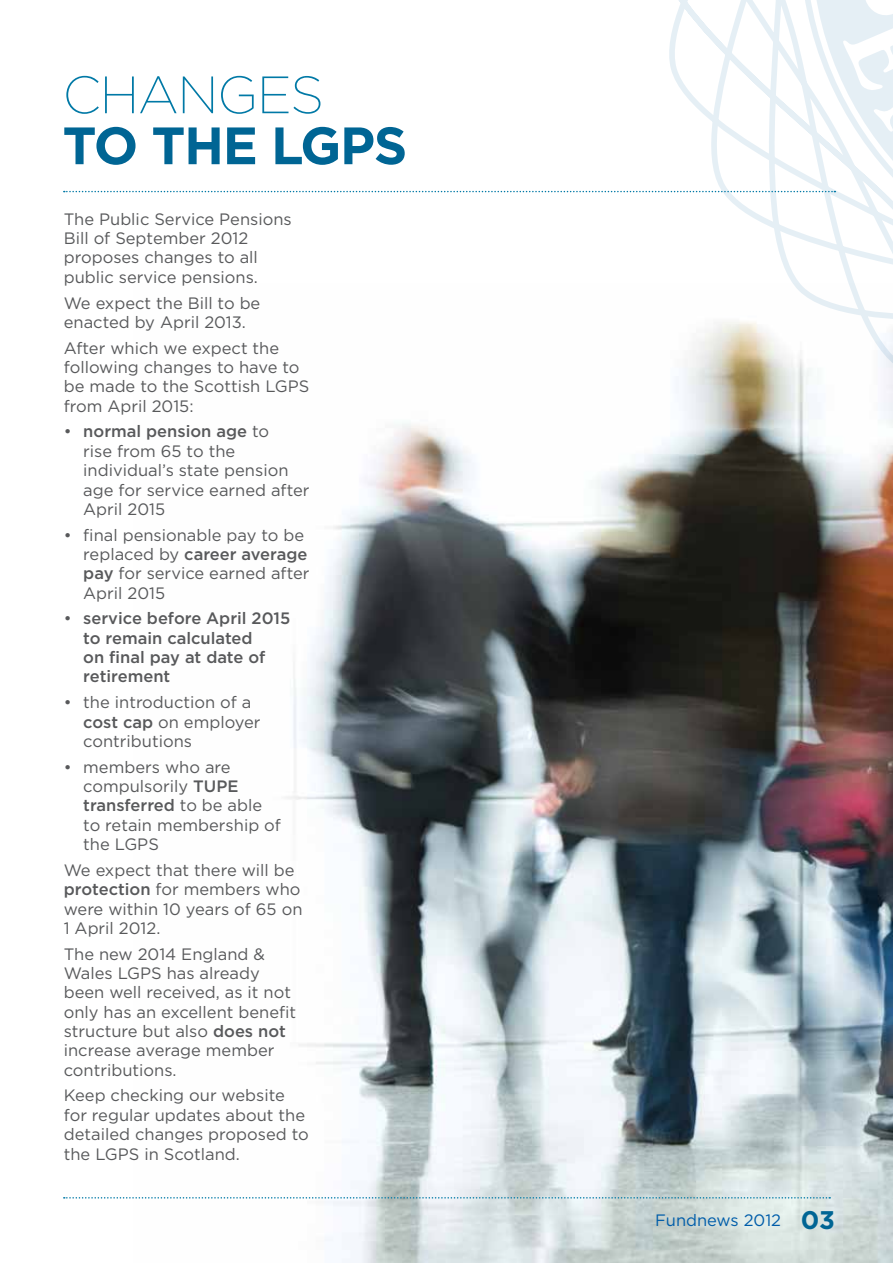
<style>
.page{position:relative;width:893px;height:1263px;background:#fff}
.page>*{position:absolute;margin:0;border:0;box-sizing:border-box;transform-origin:0 0}
.t1{font:700 52.5px "Gotham";letter-spacing:-.025em;color:#006594}
.t2{font:200 52.5px "Gotham";letter-spacing:-.025em;color:#0079a6}
.t3{font:700 25.5px "Gotham";color:#006594}
.t4{font:16.5px/19.4px "Gotham";color:#58595b}
.t5{font:500 16.5px/19.4px "Gotham";color:#58595b}
.t6{font:16.5px "Gotham";color:#005daa}
.s1{font-weight:500}
.s2{font-weight:400}
</style>
<div class="page">
<img style="left:133px;top:410px;width:760px;height:853px">
<svg style="left:676px;top:289px;width:217px;height:121px"></svg>
<svg style="left:64px;top:0;width:829px;height:289px"></svg>
<svg style="left:64px;top:1197px;width:766px;height:1px"></svg>
<h1 class="t2" style="left:63px;top:63px;width:263px">CHANGES</h1>
<h1 class="t1" style="left:63px;top:114px;width:346px">TO THE LGPS</h1>
<p class="t4" style="left:64px;top:209px;width:229px">The Public Service Pensions<br>Bill of September 2012 proposes changes to all public service pensions.</p>
<p class="t4" style="left:64px;top:293px;width:198px">We expect the B ill to be enacted by April 2013.</p>
<p class="t4" style="left:64px;top:338px;width:247px">After which we expect the following changes to have to be made to the Scottish LGPS from April 2015:</p>
<p class="t4" style="left:83px;top:422px;width:228px;text-indent:-20px">• <span class="s1">normal pension age</span> to<br>rise from 65 to the individual’s state pension age for service earned after<br>April 2015</p>
<p class="t4" style="left:83px;top:525px;width:228px;text-indent:-20px">• final pensionable pay to be replaced by <span class="s1">career average pay</span> for service earned after<br>April 2015</p>
<p class="t5" style="left:83px;top:609px;width:209px;text-indent:-20px"><span class="s2">•</span> service before April 2015 to remain calculated<br>on final pay at date of retirement</p>
<p class="t4" style="left:83px;top:692px;width:179px;text-indent:-20px">• the introduction of a <span class="s1">cost cap</span> on employer contributions</p>
<p class="t4" style="left:83px;top:757px;width:199px;text-indent:-20px">• members who are compulsorily <span class="s1">TUPE transferred</span> to be able to retain membership of the LGPS</p>
<p class="t4" style="left:64px;top:860px;width:240px">We expect that there will be <span class="s1">protection</span> for members who were within 10 years of 65 on<br>1 April 2012.</p>
<p class="t4" style="left:64px;top:944px;width:234px">The new 2014 England &amp;<br>Wales LGPS has already been well received, as it not only has an excellent benefit structure but also <span class="s1">does not </span>increase average member contributions.</p>
<p class="t4" style="left:64px;top:1086px;width:246px">Keep checking our website for regular updates about the detailed changes proposed to the LGPS in Scotland.</p>
<p class="t6" style="left:655px;top:1210px;width:128px">Fundnews 2012</p>
<h2 class="t3" style="left:801px;top:1205px;width:36px">03</h2>
</div>
